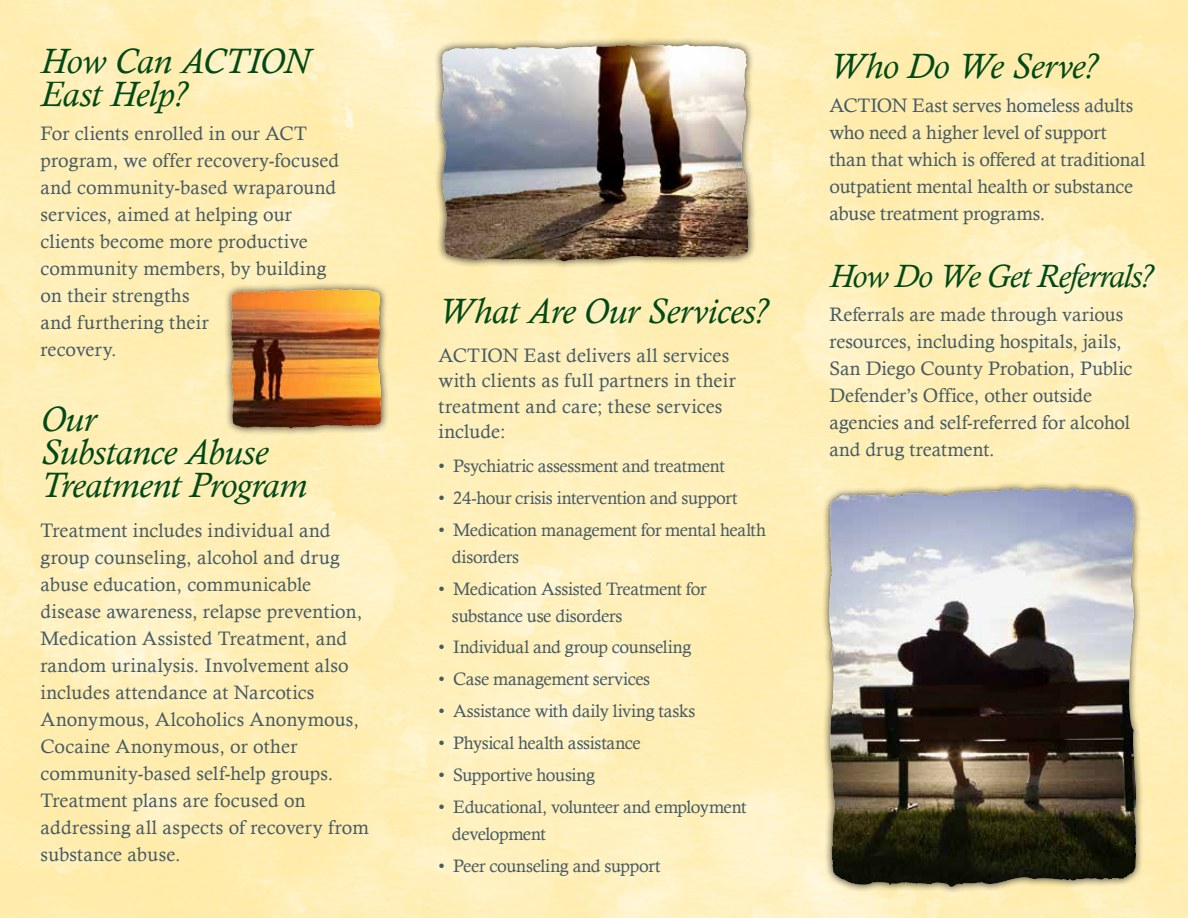
<style>
.page{position:relative;width:1188px;height:918px;background:#fff}
.page>*{position:absolute;margin:0;border:0;box-sizing:border-box;transform-origin:0 0}
.t1{font:italic 36px/33px "Calisto";letter-spacing:-.005em;color:#004a17}
.t2{font:italic 33px "Calisto";letter-spacing:-.025em;color:#004a17}
.t3{font:19.5px/27px "Calisto";letter-spacing:.01em;color:#465b65}
.t4{font:19.5px/27px "Calisto";letter-spacing:-.01em;color:#465b65}
.t5{font:18px/27px "Calisto";letter-spacing:-.02em;color:#465b65}
</style>
<div class="page">
<div style="left:821px;top:480px;width:323px;height:415px;background:#000;opacity:.75"></div>
<img style="left:827px;top:487px;width:313px;height:402px">
<img style="left:841px;top:488px;width:229px;height:11px">
<div style="left:223px;top:282px;width:166px;height:154px;background:#000;opacity:.75"></div>
<img style="left:230px;top:289px;width:153px;height:140px">
<img style="left:237px;top:289px;width:112px;height:4px">
<div style="left:434px;top:37px;width:322px;height:232px;background:#000;opacity:.75"></div>
<img style="left:440px;top:44px;width:312px;height:219px">
<img style="left:453px;top:45px;width:230px;height:6px">
<h1 class="t1" style="left:40px;top:45px;width:271px">How Can ACTION<br>East Help?</h1>
<p class="t3" style="left:40px;top:119px;width:300px">For clients enrolled in our ACT program, we offer recovery-focused and community-based wraparound services, aimed at helping our clients become more productive community members, by building on their strengths<br>and furthering their<br>recovery.</p>
<h1 class="t1" style="left:40px;top:402px;width:268px">Our<br>Substance Abuse<br>Treatment Program</h1>
<p class="t3" style="left:40px;top:517px;width:330px">Treatment includes individual and group counseling, alcohol and drug abuse education, communicable disease awareness, relapse prevention, Medication Assisted Treatment, and random urinalysis. Involvement also includes attendance at Narcotics Anonymous, Alcoholics Anonymous, Cocaine Anonymous, or other community-based self-help groups.<br>Treatment plans are focused on addressing all aspects of recovery from substance abuse.</p>
<h1 class="t1" style="left:438px;top:294px;width:331px">What Are Our Services?</h1>
<p class="t3" style="left:438px;top:342px;width:299px;line-height:25.5px">ACTION East delivers all services with clients as full partners in their treatment and care; these services include:</p>
<p class="t5" style="left:438px;top:452px;width:288px">• Psychiatric assessment and treatment</p>
<p class="t5" style="left:438px;top:484px;width:301px">• 24-hour crisis intervention and support</p>
<p class="t5" style="left:452px;top:516px;width:316px;text-indent:-14px">• Medication management for mental health disorders</p>
<p class="t5" style="left:452px;top:575px;width:256px;text-indent:-14px">• Medication Assisted Treatment for substance use disorders</p>
<p class="t5" style="left:438px;top:634px;width:254px">• Individual and group counseling</p>
<p class="t5" style="left:438px;top:665px;width:213px">• Case management services</p>
<p class="t5" style="left:438px;top:697px;width:258px">• Assistance with daily living tasks</p>
<p class="t5" style="left:438px;top:729px;width:204px">• Physical health assistance</p>
<p class="t5" style="left:438px;top:761px;width:158px">• Supportive housing</p>
<p class="t5" style="left:452px;top:793px;width:296px;text-indent:-14px">• Educational, volunteer and employment development</p>
<p class="t5" style="left:438px;top:852px;width:224px">• Peer counseling and support</p>
<h1 class="t1" style="left:829px;top:49px;width:270px">Who Do We Serve?</h1>
<p class="t4" style="left:829px;top:91px;width:318px">ACTION East serves homeless adults who need a higher level of support than that which is offered at traditional outpatient mental health or substance abuse treatment programs.</p>
<h2 class="t2" style="left:829px;top:257px;width:325px">How Do We Get Referrals?</h2>
<p class="t3" style="left:829px;top:301px;width:304px">Referrals are made through various resources, including hospitals, jails, San Diego County Probation, Public Defender’s Office, other outside agencies and self-referred for alcohol and drug treatment.</p>
</div>
